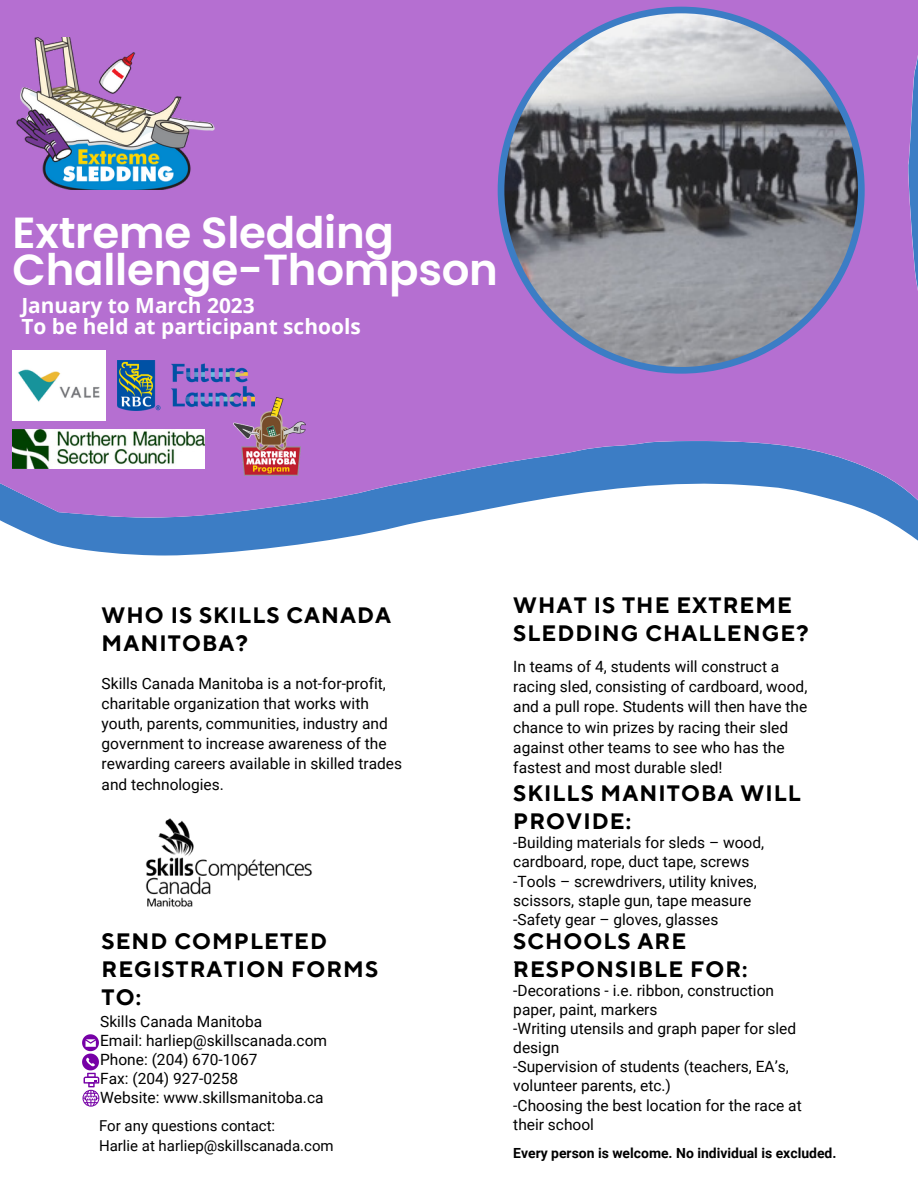
<style>
.page{position:relative;width:918px;height:1188px;background:#fff}
.page>*{position:absolute;margin:0;border:0;box-sizing:border-box;transform-origin:0 0}
.t1{font:600 43.5px/37.2px "Poppins";letter-spacing:-.005em;color:#fff}
.t2{font:700 22.2px/28.2px "TT Norms Pro";letter-spacing:.05em;color:#000}
.t3{font:700 20.85px/21.6px "Open Sans";color:#fff}
.t4{font:15.45px/19.2px "Roboto";color:#000}
.t5{font:15px/20.2px "Roboto";color:#000}
.t6{font:700 13.95px "Roboto";color:#000}
</style>
<div class="page">
<svg style="left:36px;top:537px;width:882px;height:19px"></svg>
<svg style="left:0;top:0;width:918px;height:537px;fill:#b56fd1"></svg>
<svg style="left:498px;top:7px;width:367px;height:367px"></svg>
<img style="left:13px;top:350px;width:93px;height:70px">
<img style="left:234px;top:398px;width:72px;height:80px">
<img style="left:145px;top:818px;width:168px;height:89px">
<svg style="left:82px;top:1034px;width:17px;height:73px"></svg>
<img style="left:13px;top:38px;width:209px;height:152px">
<img style="left:13px;top:429px;width:192px;height:39px">
<img style="left:117px;top:361px;width:138px;height:49px">
<h1 class="t1" style="left:13px;top:214px;width:487px">Extreme Sledding<br>Challenge-Thompson</h1>
<h3 class="t3" style="left:21px;top:294px;width:341px">January to March 2023<br>To be held at participant schools</h3>
<h2 class="t2" style="left:102px;top:602px;width:291px">WHO IS SKILLS CANADA<br>MANITOBA?</h2>
<h2 class="t2" style="left:513px;top:592px;width:297px">WHAT IS THE EXTREME<br>SLEDDING CHALLENGE?</h2>
<p class="t4" style="left:102px;top:674px;width:302px;line-height:20.1px">Skills Canada Manitoba is a not-for-profit, charitable organization that works with youth, parents, communities, industry and government to increase awareness of the rewarding careers available in skilled trades and technologies.</p>
<p class="t4" style="left:513px;top:657px;width:296px;line-height:20.1px">In teams of 4, students will construct a racing sled, consisting of cardboard, wood, and a pull rope. Students will then have the chance to win prizes by racing their sled against other teams to see who has the fastest and most durable sled!</p>
<h2 class="t2" style="left:513px;top:780px;width:289px">SKILLS MANITOBA WILL<br>PROVIDE:</h2>
<h2 class="t2" style="left:102px;top:928px;width:278px">SEND COMPLETED<br>REGISTRATION FORMS<br>TO:</h2>
<p class="t4" style="left:100px;top:1012px;width:229px">Skills Canada Manitoba<br>Email: harliep@skillscanada.com<br>Phone: (204) 670-1067<br>Fax: (204) 927-0258<br>Website: www.skillsmanitoba.ca</p>
<p class="t5" style="left:99px;top:1116px;width:236px">For any questions contact:<br>Harlie at harliep@skillscanada.com</p>
<p class="t4" style="left:513px;top:833px;width:252px">-Building materials for sleds – wood, cardboard, rope, duct tape, screws -Tools – screwdrivers, utility knives, scissors, staple gun, tape measure -Safety gear – gloves, glasses</p>
<p class="t4" style="left:513px;top:948px;width:6px">.</p>
<h2 class="t2" style="left:513px;top:928px;width:236px">SCHOOLS ARE<br>RESPONSIBLE FOR:</h2>
<p class="t4" style="left:513px;top:981px;width:290px">-Decorations - i.e. ribbon, construction paper, paint, markers<br>-Writing utensils and graph paper for sled design<br>-Supervision of students (teachers, EA’s, volunteer parents, etc.)<br>-Choosing the best location for the race at their school</p>
<p class="t6" style="left:513px;top:1145px;width:325px">Every person is welcome. No individual is excluded.</p>
</div>
